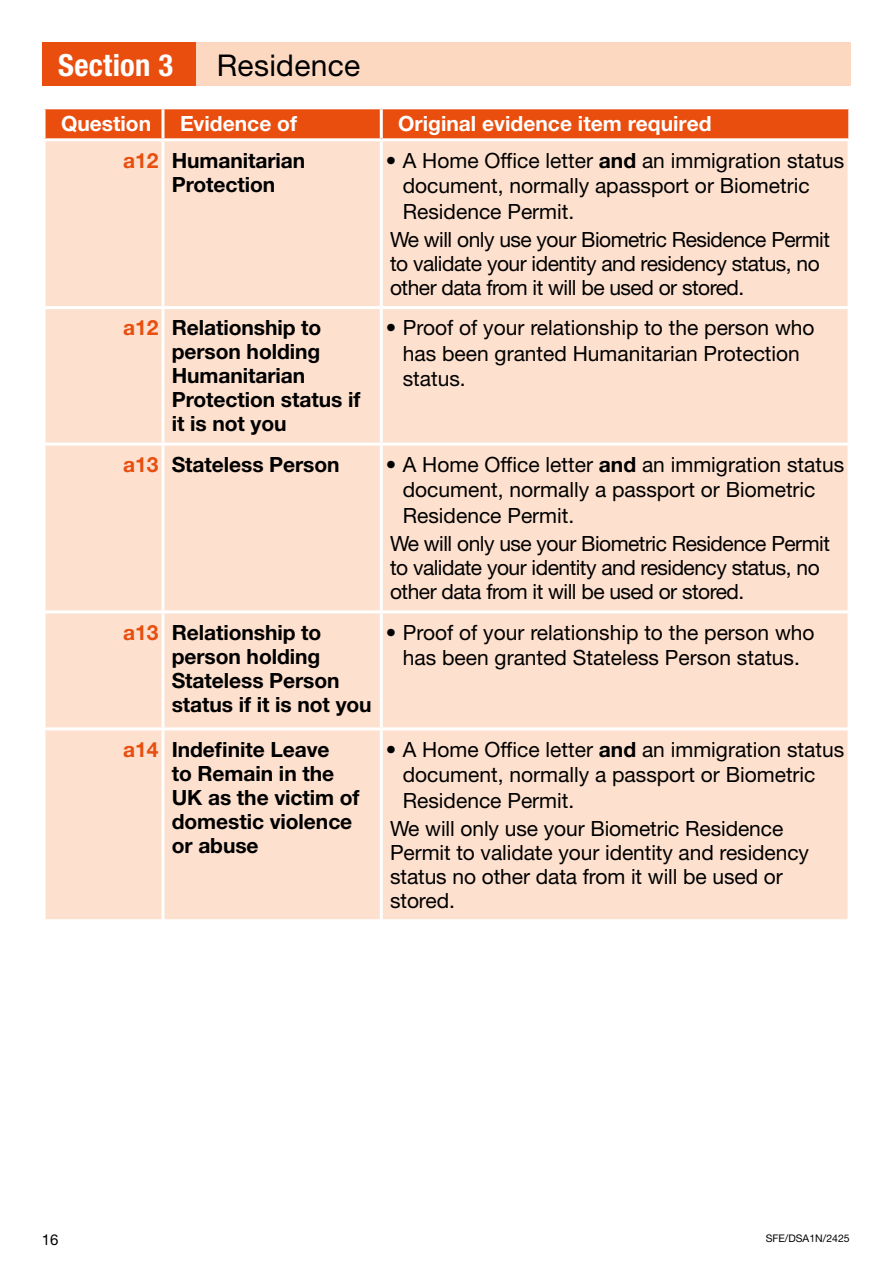
<style>
.page{position:relative;width:893px;height:1263px;background:#fff}
.page>*{position:absolute;margin:0;border:0;box-sizing:border-box;transform-origin:0 0}
.Section_header_1{font:700 condensed 30.6px "Helvetica Neue LT Std";letter-spacing:.01em;color:#fff}
.Section_header_2{font:30px "Helvetica Neue LT Std";letter-spacing:.01em;color:#000}
.Table_-_Bullet{font:21px/25.5px "Helvetica Neue LT Std";color:#000}
.Table_contents_Hel_Rom__10pt{font:21px/24px "Helvetica Neue LT Std";letter-spacing:-.025em;color:#000}
.Table_contents_Hel_Rom__10pt-2{font:700 21px/24px "Helvetica Neue LT Std";letter-spacing:-.005em;color:#000}
.Table_Bullets_Hel_Rom__10pt{font:21px/24px "Helvetica Neue LT Std";letter-spacing:-.005em;color:#000}
.Table_-_Header{font:700 21px "Helvetica Neue LT Std";color:#fff}
.sub-section_number{font:700 21px "Helvetica Neue LT Std";color:#e94e0f}
.t1{font:15px "Helvetica Neue LT Std";color:#000}
.t2{font:10.5px "Helvetica Neue LT Std";color:#000}
.s1{font-weight:700}
</style>
<div class="page">
<div style="left:192px;top:43px;width:658px;height:43px;background:#fcd8c1"></div>
<div style="left:43px;top:43px;width:153px;height:43px;background:#e94e0f"></div>
<div style="left:46px;top:109px;width:802px;height:29px;background:#e94e0f"></div>
<div style="left:46px;top:141px;width:801px;height:778px;background:#fde0ce"></div>
<hr style="left:161px;top:109px;width:3px;height:29px;background:#fff">
<hr style="left:380px;top:109px;width:3px;height:29px;background:#fff">
<hr style="left:161px;top:141px;width:3px;height:165px;background:#fff">
<hr style="left:380px;top:141px;width:3px;height:165px;background:#fff">
<hr style="left:43px;top:306px;width:120px;height:3px;background:#fff">
<hr style="left:163px;top:306px;width:218px;height:3px;background:#fff">
<hr style="left:161px;top:309px;width:3px;height:134px;background:#fff">
<hr style="left:381px;top:306px;width:469px;height:3px;background:#fff">
<hr style="left:380px;top:309px;width:3px;height:134px;background:#fff">
<hr style="left:43px;top:443px;width:120px;height:3px;background:#fff">
<hr style="left:163px;top:443px;width:218px;height:3px;background:#fff">
<hr style="left:161px;top:446px;width:3px;height:164px;background:#fff">
<hr style="left:381px;top:443px;width:469px;height:3px;background:#fff">
<hr style="left:380px;top:446px;width:3px;height:164px;background:#fff">
<hr style="left:43px;top:610px;width:120px;height:3px;background:#fff">
<hr style="left:163px;top:610px;width:218px;height:3px;background:#fff">
<hr style="left:161px;top:613px;width:3px;height:114px;background:#fff">
<hr style="left:381px;top:610px;width:469px;height:3px;background:#fff">
<hr style="left:380px;top:613px;width:3px;height:114px;background:#fff">
<hr style="left:43px;top:727px;width:120px;height:3px;background:#fff">
<hr style="left:163px;top:727px;width:218px;height:3px;background:#fff">
<hr style="left:161px;top:730px;width:3px;height:189px;background:#fff">
<hr style="left:381px;top:727px;width:469px;height:3px;background:#fff">
<hr style="left:380px;top:730px;width:3px;height:189px;background:#fff">
<h2 class="Section_header_1" style="left:58px;top:46px;width:116px">Section 3</h2>
<h2 class="Section_header_2" style="left:217px;top:47px;width:145px">Residence</h2>
<p class="Table_-_Header" style="left:61px;top:111px;width:92px">Question</p>
<p class="Table_-_Header" style="left:180px;top:111px;width:119px">Evidence of</p>
<p class="Table_-_Header" style="left:398px;top:111px;width:315px">Original evidence item required</p>
<p class="sub-section_number" style="left:123px;top:147px;width:37px">a12</p>
<p class="Table_contents_Hel_Rom__10pt-2" style="left:172px;top:148px;width:135px">Humanitarian<br>Protection</p>
<p class="Table_-_Bullet" style="left:403px;top:147px;width:443px;text-indent:-17px">• A Home Office letter <span class="s1">and</span> an immigration status document, normally apassport or Biometric<br>Residence Permit.</p>
<p class="Table_contents_Hel_Rom__10pt" style="left:390px;top:227px;width:441px">We will only use your Biometric Residence Permit to validate your identity and residency status, no other data from it will be used or stored.</p>
<p class="sub-section_number" style="left:123px;top:315px;width:37px">a12</p>
<p class="Table_contents_Hel_Rom__10pt-2" style="left:172px;top:315px;width:190px">Relationship to person holding<br>Humanitarian<br>Protection status if it is not you</p>
<p class="Table_-_Bullet" style="left:403px;top:315px;width:413px;text-indent:-17px">• Proof of your relationship to the person who has been granted Humanitarian Protection status.</p>
<p class="sub-section_number" style="left:123px;top:451px;width:37px">a13</p>
<p class="Table_contents_Hel_Rom__10pt-2" style="left:172px;top:452px;width:169px">Stateless Person</p>
<p class="Table_-_Bullet" style="left:403px;top:451px;width:443px;text-indent:-17px">• A Home Office letter <span class="s1">and</span> an immigration status document, normally a passport or Biometric<br>Residence Permit.</p>
<p class="Table_contents_Hel_Rom__10pt" style="left:390px;top:531px;width:441px">We will only use your Biometric Residence Permit to validate your identity and residency status, no other data from it will be used or stored.</p>
<p class="sub-section_number" style="left:123px;top:619px;width:37px">a13</p>
<p class="Table_contents_Hel_Rom__10pt-2" style="left:172px;top:620px;width:201px">Relationship to person holding<br>Stateless Person status if it is not you</p>
<p class="Table_-_Bullet" style="left:386px;top:619px;width:430px;text-align:center">• Proof of your relationship to the person who has been granted Stateless Person status.</p>
<p class="sub-section_number" style="left:123px;top:736px;width:37px">a14</p>
<p class="Table_contents_Hel_Rom__10pt-2" style="left:172px;top:737px;width:189px">Indefinite Leave<br>to Remain in the<br>UK as the victim of domestic violence or abuse</p>
<p class="Table_-_Bullet" style="left:403px;top:736px;width:443px;text-indent:-17px">• A Home Office letter <span class="s1">and</span> an immigration status document, normally a passport or Biometric<br>Residence Permit.</p>
<p class="Table_Bullets_Hel_Rom__10pt" style="left:390px;top:816px;width:421px">We will only use your Biometric Residence Permit to validate your identity and residency status no other data from it will be used or stored.</p>
<p class="t1" style="left:42px;top:1231px;width:18px">16</p>
<p class="t2" style="left:766px;top:1232px;width:86px">SFE/DSA1N/2425</p>
</div>
